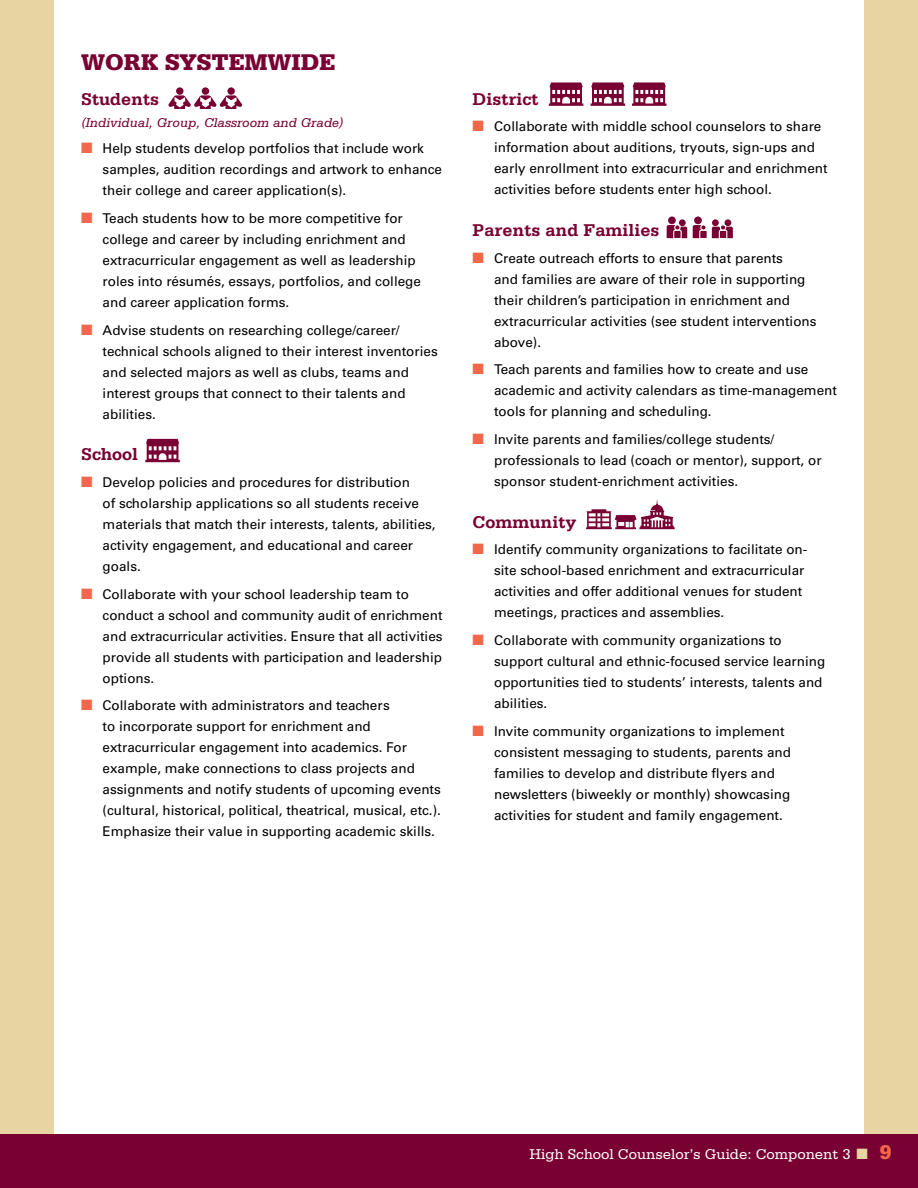
<style>
.page{position:relative;width:918px;height:1188px;background:#fff}
.page>*{position:absolute;margin:0;border:0;box-sizing:border-box;transform-origin:0 0}
.t1{font:900 24px "Serifa Std";color:#780032}
.t2{font:700 18px "Serifa Std";color:#780032}
.t3{font:15px "Serifa Std";color:#fff}
.t4{font:13.5px/21px "Univers LT Std";color:#000}
.t5{font:italic 13.5px "Serifa Std";color:#780032}
.s1{color:#f26649}
.s2{color:#e8d3a2}
.s3{font-weight:900;font-size:21px;color:#f26649}
</style>
<div class="page">
<div style="left:864px;top:0;width:54px;height:1188px;background:#e8d3a2"></div>
<div style="left:0;top:0;width:54px;height:1188px;background:#e8d3a2"></div>
<div style="left:0;top:1134px;width:918px;height:54px;background:#780032"></div>
<div style="left:176px;top:87px;width:7px;height:8px;background:#780032;border-radius:50%"></div>
<div style="left:202px;top:87px;width:7px;height:8px;background:#780032;border-radius:50%"></div>
<div style="left:227px;top:87px;width:8px;height:8px;background:#780032;border-radius:50%"></div>
<svg style="left:168px;top:95px;width:74px;height:14px"></svg>
<svg style="left:145px;top:439px;width:35px;height:23px"></svg>
<svg style="left:549px;top:82px;width:34px;height:24px"></svg>
<svg style="left:591px;top:82px;width:34px;height:24px"></svg>
<svg style="left:632px;top:82px;width:35px;height:24px"></svg>
<svg style="left:586px;top:499px;width:89px;height:30px"></svg>
<div style="left:679px;top:219px;width:7px;height:7px;background:#780032;border-radius:50%"></div>
<div style="left:668px;top:217px;width:8px;height:7px;background:#780032;border-radius:50%"></div>
<div style="left:674px;top:224px;width:7px;height:7px;border:1px solid #fff;border-radius:50%"></div>
<svg style="left:667px;top:225px;width:20px;height:14px"></svg>
<div style="left:725px;top:219px;width:6px;height:7px;background:#780032;border-radius:50%"></div>
<div style="left:712px;top:219px;width:7px;height:7px;background:#780032;border-radius:50%"></div>
<div style="left:720px;top:224px;width:6px;height:7px;border:1px solid #fff;border-radius:50%"></div>
<div style="left:694px;top:217px;width:8px;height:7px;background:#780032;border-radius:50%"></div>
<div style="left:700px;top:224px;width:7px;height:7px;border:1px solid #fff;border-radius:50%"></div>
<svg style="left:693px;top:225px;width:40px;height:14px"></svg>
<h1 class="t1" style="left:81px;top:48px;width:150px">WORK SYSTEM</h1>
<h1 class="t1" style="left:268px;top:48px;width:68px">WIDE</h1>
<h2 class="t2" style="left:81px;top:89px;width:80px">Students</h2>
<p class="t5" style="left:81px;top:115px;width:264px">(Individual, Group, Classroom and Grade)</p>
<p class="t4" style="left:103px;top:138px;width:341px;text-indent:-22px"><span class="s1">■</span> Help students develop portfolios that include work samples, audition recordings and artwork to enhance their college and career application(s).</p>
<p class="t4" style="left:103px;top:208px;width:320px;text-indent:-22px"><span class="s1">■</span> Teach students how to be more competitive for college and career by including enrichment and extracurricular engagement as well as leadership roles into résumés, essays, portfolios, and college and career application forms.</p>
<p class="t4" style="left:103px;top:319px;width:337px;text-indent:-22px"><span class="s1">■</span> Advise students on researching college/career/ technical schools aligned to their interest inventories and selected majors as well as clubs, teams and interest groups that connect to their talents and abilities.</p>
<h2 class="t2" style="left:81px;top:444px;width:59px">School</h2>
<p class="t4" style="left:103px;top:472px;width:335px;text-indent:-22px"><span class="s1">■</span> Develop policies and procedures for distribution<br>of scholarship applications so all students receive materials that match their interests, talents, abilities, activity engagement, and educational and career goals.</p>
<p class="t4" style="left:103px;top:583px;width:342px;text-indent:-22px"><span class="s1">■</span> Collaborate with your school leadership team to conduct a school and community audit of enrichment and extracurricular activities. Ensure that all activities provide all students with participation and leadership options.</p>
<p class="t4" style="left:103px;top:695px;width:340px;text-indent:-22px"><span class="s1">■</span> Collaborate with administrators and teachers<br>to incorporate support for enrichment and extracurricular engagement into academics. For example, make connections to class projects and assignments and notify students of upcoming events (cultural, historical, political, theatrical, musical, etc.).<br>Emphasize their value in supporting academic skills.</p>
<h2 class="t2" style="left:472px;top:89px;width:67px">District</h2>
<p class="t4" style="left:494px;top:116px;width:335px;text-indent:-22px"><span class="s1">■</span> Collaborate with middle school counselors to share information about auditions, tryouts, sign-ups and early enrollment into extracurricular and enrichment activities before students enter high school.</p>
<h2 class="t2" style="left:472px;top:220px;width:189px">Parents and Families</h2>
<p class="t4" style="left:494px;top:247px;width:324px;text-indent:-22px"><span class="s1">■</span> Create outreach efforts to ensure that parents<br>and families are aware of their role in supporting their children’s participation in enrichment and extracurricular activities (see student interventions above).</p>
<p class="t4" style="left:494px;top:359px;width:344px;text-indent:-22px"><span class="s1">■</span> Teach parents and families how to create and use academic and activity calendars as time-management tools for planning and scheduling.</p>
<p class="t4" style="left:494px;top:429px;width:329px;text-indent:-22px"><span class="s1">■</span> Invite parents and families/college students/ professionals to lead (coach or mentor), support, or sponsor student-enrichment activities.</p>
<h2 class="t2" style="left:472px;top:512px;width:106px">Community</h2>
<p class="t4" style="left:494px;top:539px;width:315px;text-indent:-22px"><span class="s1">■</span> Identify community organizations to facilitate on&shy;site school-based enrichment and extracurricular activities and offer additional venues for student meetings, practices and assemblies.</p>
<p class="t4" style="left:494px;top:630px;width:333px;text-indent:-22px"><span class="s1">■</span> Collaborate with community organizations to support cultural and ethnic-focused service learning opportunities tied to students’ interests, talents and abilities.</p>
<p class="t4" style="left:494px;top:721px;width:299px;text-indent:-22px"><span class="s1">■</span> Invite community organizations to implement consistent messaging to students, parents and families to develop and distribute flyers and newsletters (biweekly or monthly) showcasing activities for student and family engagement.</p>
<p class="t3" style="left:530px;top:1146px;width:363px">High School Counselor’s Guide: Component 3 <span class="s2">■</span> <span class="s3">9</span></p>
</div>
